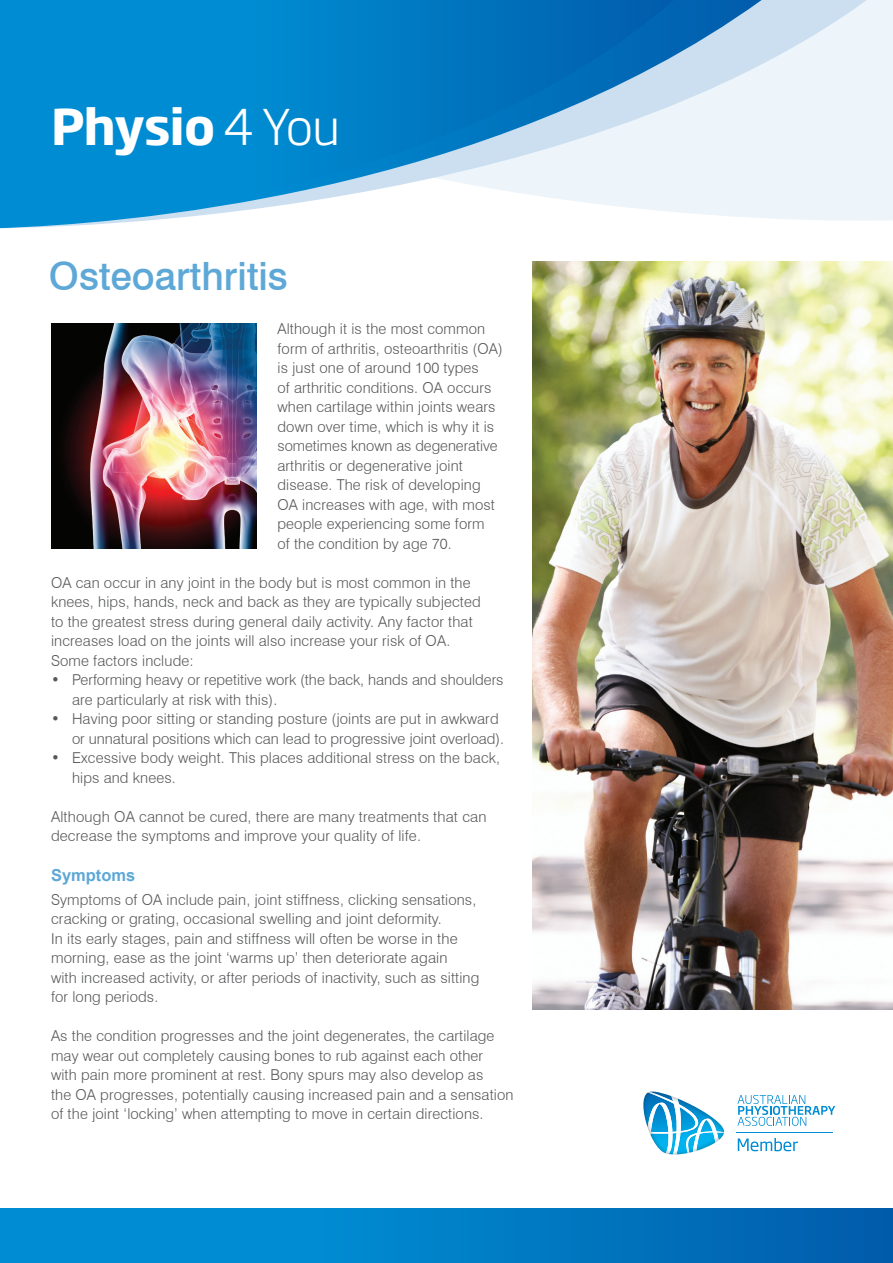
<style>
.page{position:relative;width:893px;height:1263px;background:#fff}
.page>*{position:absolute;margin:0;border:0;box-sizing:border-box;transform-origin:0 0}
.t1{font:700 48.6px "Soho Gothic Std";letter-spacing:-.02em;color:#fff}
.t2{font:500 39px "Swiss 721 BT";color:#5da8d7}
.t3{font:700 16.5px "Arial";color:#5da8d7}
.t4{font:300 15px/19.5px "Swiss 721 BT";letter-spacing:.01em;color:#57585a}
.s1{font-weight:300}
</style>
<div class="page">
<svg style="left:0;top:0;width:893px;height:229px;background:#eaf2f9"></svg>
<svg style="left:674px;top:0;width:88px;height:228px;background:#c7dcee"></svg>
<svg style="left:0;top:0;width:674px;height:228px;background:#3b9ed5"></svg>
<div style="left:0;top:1209px;width:893px;height:54px;background:linear-gradient(to right,#0097db,#0161af)"></div>
<img style="left:533px;top:261px;width:360px;height:749px">
<svg style="left:737px;top:1095px;width:98px;height:31px"></svg>
<svg style="left:738px;top:1138px;width:60px;height:13px"></svg>
<hr style="left:736px;top:1132px;width:97px;height:1px;background:#008cd2">
<img style="left:643px;top:1092px;width:5px;height:36px">
<svg style="left:649px;top:1091px;width:76px;height:41px"></svg>
<img style="left:648px;top:1092px;width:50px;height:62px">
<img style="left:686px;top:1118px;width:38px;height:35px">
<img style="left:51px;top:323px;width:205px;height:226px">
<h1 class="t1" style="left:51px;top:95px;width:291px">Physio <span class="s1">4 You</span></h1>
<h2 class="t2" style="left:49px;top:253px;width:240px">Osteoarthritis</h2>
<p class="t4" style="left:277px;top:319px;width:227px">Although it is the most common form of arthritis, osteoarthritis (OA) is just one of around 100 types<br>of arthritic conditions. OA occurs when cartilage within joints wears down over time, which is why it is sometimes known as degenerative arthritis or degenerative joint disease. The risk of developing<br>OA increases with age, with most people experiencing some form<br>of the condition by age 70.</p>
<p class="t4" style="left:51px;top:572px;width:431px">OA can occur in any joint in the body but is most common in the knees, hips, hands, neck and back as they are typically subjected to the greatest stress during general daily activity. Any factor that increases load on the joints will also increase your risk of OA.<br>Some factors include:</p>
<p class="t4" style="left:72px;top:670px;width:433px;text-indent:-21px">• Performing heavy or repetitive work (the back, hands and shoulders are particularly at risk with this).</p>
<p class="t4" style="left:72px;top:709px;width:434px;text-indent:-21px">• Having poor sitting or standing posture (joints are put in awkward or unnatural positions which can lead to progressive joint overload).</p>
<p class="t4" style="left:72px;top:748px;width:430px;text-indent:-21px">• Excessive body weight. This places additional stress on the back, hips and knees.</p>
<p class="t4" style="left:51px;top:806px;width:437px">Although OA cannot be cured, there are many treatments that can decrease the symptoms and improve your quality of life.</p>
<p class="t3" style="left:51px;top:864px;width:86px">Symptoms</p>
<p class="t4" style="left:51px;top:889px;width:430px">Symptoms of OA include pain, joint stiffness, clicking sensations, cracking or grating, occasional swelling and joint deformity.<br>In its early stages, pain and stiffness will often be worse in the morning, ease as the joint ‘warms up’ then deteriorate again<br>with increased activity, or after periods of inactivity, such as sitting for long periods.</p>
<p class="t4" style="left:51px;top:1026px;width:464px">As the condition progresses and the joint degenerates, the cartilage may wear out completely causing bones to rub against each other<br>with pain more prominent at rest. Bony spurs may also develop as<br>the OA progresses, potentially causing increased pain and a sensation of the joint ‘locking’ when attempting to move in certain directions.</p>
</div>
